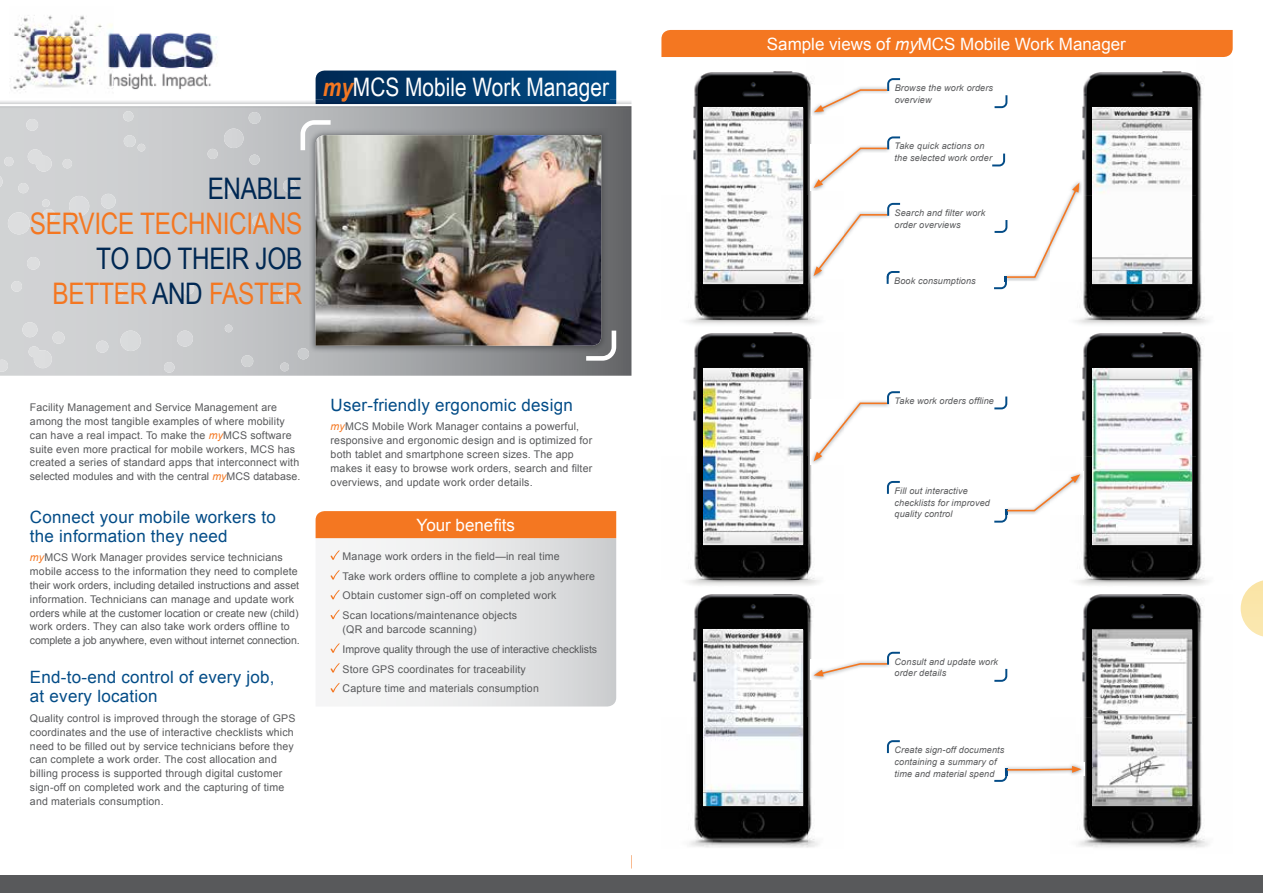
<style>
.page{position:relative;width:1263px;height:893px;background:#fff}
.page>*{position:absolute;margin:0;border:0;box-sizing:border-box;transform-origin:0 0}
.t1{font:29.7px/35px "Arial Narrow";letter-spacing:-.01em;color:#002853;text-align:right}
.t2{font:29.7px "Arial Narrow";letter-spacing:-.01em;color:#f47721}
.t3{font:25.5px "Arial Narrow";color:#fff}
.t4{font:16.95px/19px "Arial";letter-spacing:.015em;color:#034c87}
.t5{font:16.95px "Arial";color:#fff}
.t6{font:10.65px/13.8px "Arial";letter-spacing:.015em;color:#58595b}
.t7{font:italic 9.15px/11.9px "Arial";letter-spacing:.015em;color:#58595b}
.s1{font-weight:700;font-style:italic;color:#f47721}
.s2{color:#f47721}
.s3{font-style:italic;color:#f47721}
.s4{font-style:italic}
</style>
<div class="page">
<img style="left:1077px;top:71px;width:119px;height:777px">
<img style="left:1196px;top:599px;width:12px;height:249px">
<img style="left:1092px;top:629px;width:100px;height:176px">
<img style="left:1196px;top:338px;width:13px;height:243px">
<img style="left:1076px;top:581px;width:133px;height:12px">
<img style="left:1092px;top:369px;width:100px;height:176px">
<img style="left:688px;top:71px;width:119px;height:777px">
<img style="left:807px;top:599px;width:11px;height:249px">
<img style="left:703px;top:629px;width:99px;height:176px">
<img style="left:807px;top:338px;width:13px;height:243px">
<img style="left:687px;top:581px;width:133px;height:12px">
<img style="left:703px;top:369px;width:99px;height:176px">
<img style="left:807px;top:77px;width:10px;height:243px">
<img style="left:686px;top:320px;width:134px;height:12px">
<img style="left:703px;top:107px;width:99px;height:177px">
<img style="left:1196px;top:77px;width:11px;height:243px">
<img style="left:1075px;top:320px;width:134px;height:12px">
<img style="left:1092px;top:107px;width:100px;height:177px">
<div style="left:661px;top:30px;width:572px;height:27px;background:#f47721"></div>
<img style="left:811px;top:86px;width:14px;height:29px">
<svg style="left:814px;top:78px;width:86px;height:34px"></svg>
<svg style="left:994px;top:95px;width:13px;height:13px"></svg>
<img style="left:811px;top:144px;width:11px;height:47px">
<svg style="left:813px;top:136px;width:87px;height:52px"></svg>
<svg style="left:992px;top:154px;width:13px;height:12px"></svg>
<img style="left:811px;top:399px;width:9px;height:65px">
<svg style="left:813px;top:391px;width:87px;height:70px"></svg>
<svg style="left:994px;top:397px;width:13px;height:12px"></svg>
<img style="left:811px;top:660px;width:15px;height:20px">
<svg style="left:813px;top:652px;width:87px;height:24px"></svg>
<svg style="left:994px;top:669px;width:13px;height:13px"></svg>
<img style="left:1076px;top:180px;width:6px;height:101px">
<svg style="left:887px;top:481px;width:13px;height:13px"></svg>
<img style="left:1077px;top:471px;width:6px;height:44px">
<svg style="left:994px;top:474px;width:86px;height:49px"></svg>
<svg style="left:887px;top:740px;width:13px;height:13px"></svg>
<img style="left:1070px;top:763px;width:14px;height:13px">
<svg style="left:994px;top:766px;width:87px;height:16px"></svg>
<img style="left:810px;top:211px;width:3px;height:68px">
<svg style="left:813px;top:203px;width:87px;height:81px"></svg>
<svg style="left:994px;top:183px;width:85px;height:106px"></svg>
<svg style="left:316px;top:71px;width:300px;height:28px;background:#003a6d"></svg>
<svg style="left:0;top:108px;width:631px;height:268px;background:#bbbdbf"></svg>
<svg style="left:586px;top:331px;width:30px;height:30px"></svg>
<svg style="left:301px;top:120px;width:30px;height:30px"></svg>
<svg style="left:18px;top:183px;width:10px;height:10px"></svg>
<svg style="left:8px;top:212px;width:22px;height:22px"></svg>
<svg style="left:120px;top:331px;width:21px;height:20px"></svg>
<svg style="left:69px;top:196px;width:20px;height:20px"></svg>
<svg style="left:224px;top:129px;width:19px;height:19px"></svg>
<svg style="left:249px;top:112px;width:11px;height:12px"></svg>
<svg style="left:0;top:176px;width:3px;height:11px"></svg>
<svg style="left:164px;top:362px;width:11px;height:11px"></svg>
<svg style="left:96px;top:341px;width:12px;height:12px"></svg>
<svg style="left:0;top:360px;width:8px;height:12px"></svg>
<svg style="left:26px;top:119px;width:12px;height:12px"></svg>
<svg style="left:123px;top:111px;width:10px;height:10px"></svg>
<svg style="left:208px;top:149px;width:10px;height:10px"></svg>
<svg style="left:249px;top:155px;width:11px;height:10px"></svg>
<svg style="left:283px;top:179px;width:13px;height:14px"></svg>
<svg style="left:278px;top:289px;width:13px;height:12px"></svg>
<svg style="left:298px;top:348px;width:11px;height:11px"></svg>
<svg style="left:224px;top:186px;width:8px;height:8px"></svg>
<svg style="left:124px;top:135px;width:21px;height:16px"></svg>
<svg style="left:116px;top:289px;width:8px;height:8px"></svg>
<svg style="left:225px;top:325px;width:7px;height:7px"></svg>
<svg style="left:241px;top:355px;width:12px;height:12px"></svg>
<svg style="left:280px;top:363px;width:9px;height:8px"></svg>
<svg style="left:252px;top:216px;width:11px;height:11px"></svg>
<svg style="left:181px;top:282px;width:13px;height:13px"></svg>
<svg style="left:63px;top:159px;width:9px;height:9px"></svg>
<svg style="left:42px;top:199px;width:13px;height:23px"></svg>
<svg style="left:4px;top:157px;width:9px;height:9px"></svg>
<svg style="left:11px;top:281px;width:11px;height:11px"></svg>
<svg style="left:28px;top:149px;width:24px;height:23px"></svg>
<div style="left:101px;top:194px;width:15px;height:15px;background:#dadcdd;border-radius:7px"></div>
<svg style="left:22px;top:322px;width:43px;height:46px;background:#d5d6d7"></svg>
<svg style="left:177px;top:331px;width:16px;height:16px"></svg>
<svg style="left:27px;top:257px;width:13px;height:13px"></svg>
<svg style="left:316px;top:538px;width:300px;height:168px"></svg>
<img style="left:13px;top:15px;width:205px;height:77px">
<div style="left:316px;top:511px;width:300px;height:27px;background:#f47721"></div>
<svg style="left:330px;top:550px;width:10px;height:10px"></svg>
<svg style="left:330px;top:570px;width:10px;height:10px"></svg>
<svg style="left:330px;top:590px;width:10px;height:9px"></svg>
<svg style="left:330px;top:610px;width:10px;height:9px"></svg>
<svg style="left:330px;top:643px;width:10px;height:10px"></svg>
<svg style="left:330px;top:663px;width:10px;height:10px"></svg>
<svg style="left:330px;top:683px;width:10px;height:9px"></svg>
<img style="left:0;top:99px;width:631px;height:9px">
<img style="left:316px;top:99px;width:300px;height:5px">
<img style="left:323px;top:99px;width:32px;height:3px">
<img style="left:355px;top:99px;width:254px;height:3px">
<hr style="left:0;top:104px;width:631px;height:2px;background:#fff">
<img style="left:309px;top:129px;width:299px;height:223px">
<img style="left:316px;top:135px;width:285px;height:211px">
<svg style="left:0;top:855px;width:1263px;height:21px"></svg>
<div style="left:0;top:876px;width:1263px;height:17px;background:#58595b"></div>
<svg style="left:1241px;top:580px;width:22px;height:56px"></svg>
<h2 class="t3" style="left:323px;top:69px;width:288px"><span class="s1">my</span>MCS Mobile Work Manager</h2>
<h1 class="t1" style="left:208px;top:170px;width:96px">ENABLE</h1>
<h1 class="t2" style="left:30px;top:201px;width:274px">SERVICE TECHNICIANS</h1>
<h1 class="t1" style="left:53px;top:240px;width:251px">TO DO THEIR JOB<br><span class="s2">BETTER</span> AND <span class="s2">FASTER</span></h1>
<p class="t6" style="left:30px;top:401px;width:272px">Facility Management and Service Management are among the most tangible examples of where mobility can have a real impact. To make the <span class="s3">my</span>MCS software suite even more practical for mobile workers, MCS has created a series of standard apps that interconnect with selected modules and with the central <span class="s3">my</span>MCS database.</p>
<h3 class="t4" style="left:30px;top:507px;width:247px">Connect your mobile workers to the information they need</h3>
<p class="t6" style="left:30px;top:551px;width:271px"><span class="s3">my</span>MCS Work Manager provides service technicians mobile access to the information they need to complete their work orders, including detailed instructions and asset information. Technicians can manage and update work orders while at the customer location or create new (child) work orders. They can also take work orders offline to complete a job anywhere, even without internet connection.</p>
<h3 class="t4" style="left:30px;top:668px;width:246px">End-to-end control of every job, at every location</h3>
<p class="t6" style="left:30px;top:711px;width:267px">Quality control is improved through the storage of GPS coordinates and the use of interactive checklists which need to be filled out by service technicians before they can complete a work order. The cost allocation and billing process is supported through digital customer sign-off on completed work and the capturing of time and materials consumption.</p>
<h3 class="t4" style="left:331px;top:395px;width:244px">User-friendly ergonomic design</h3>
<p class="t6" style="left:331px;top:420px;width:263px"><span class="s3">my</span>MCS Mobile Work Manager contains a powerful, responsive and ergonomic design and is optimized for both tablet and smartphone screen sizes. The app makes it easy to browse work orders, search and filter overviews, and update work order details.</p>
<h3 class="t5" style="left:417px;top:514px;width:100px">Your benefits</h3>
<p class="t6" style="left:343px;top:546px;width:254px;line-height:19.8px">Manage work orders in the field—in real time<br>Take work orders offline to complete a job anywhere Obtain customer sign-off on completed work<br>Scan locations/maintenance objects</p>
<p class="t6" style="left:343px;top:619px;width:256px;line-height:19.8px">(QR and barcode scanning)<br>Improve quality through the use of interactive checklists Store GPS coordinates for traceability<br>Capture time and materials consumption</p>
<h3 class="t5" style="left:767px;top:33px;width:360px">Sample views of <span class="s4">my</span>MCS Mobile Work Manager</h3>
<p class="t7" style="left:895px;top:82px;width:100px">Browse the work orders overview</p>
<p class="t7" style="left:894px;top:140px;width:99px">Take quick actions on the selected work order</p>
<p class="t7" style="left:894px;top:207px;width:92px">Search and filter work order overviews</p>
<p class="t7" style="left:894px;top:275px;width:83px">Book consumptions</p>
<p class="t7" style="left:895px;top:395px;width:101px">Take work orders offline</p>
<p class="t7" style="left:894px;top:485px;width:97px">Fill out interactive checklists for improved quality control</p>
<p class="t7" style="left:895px;top:656px;width:105px">Consult and update work order details</p>
<p class="t7" style="left:894px;top:744px;width:111px">Create sign-off documents containing a summary of time and material spend</p>
</div>
